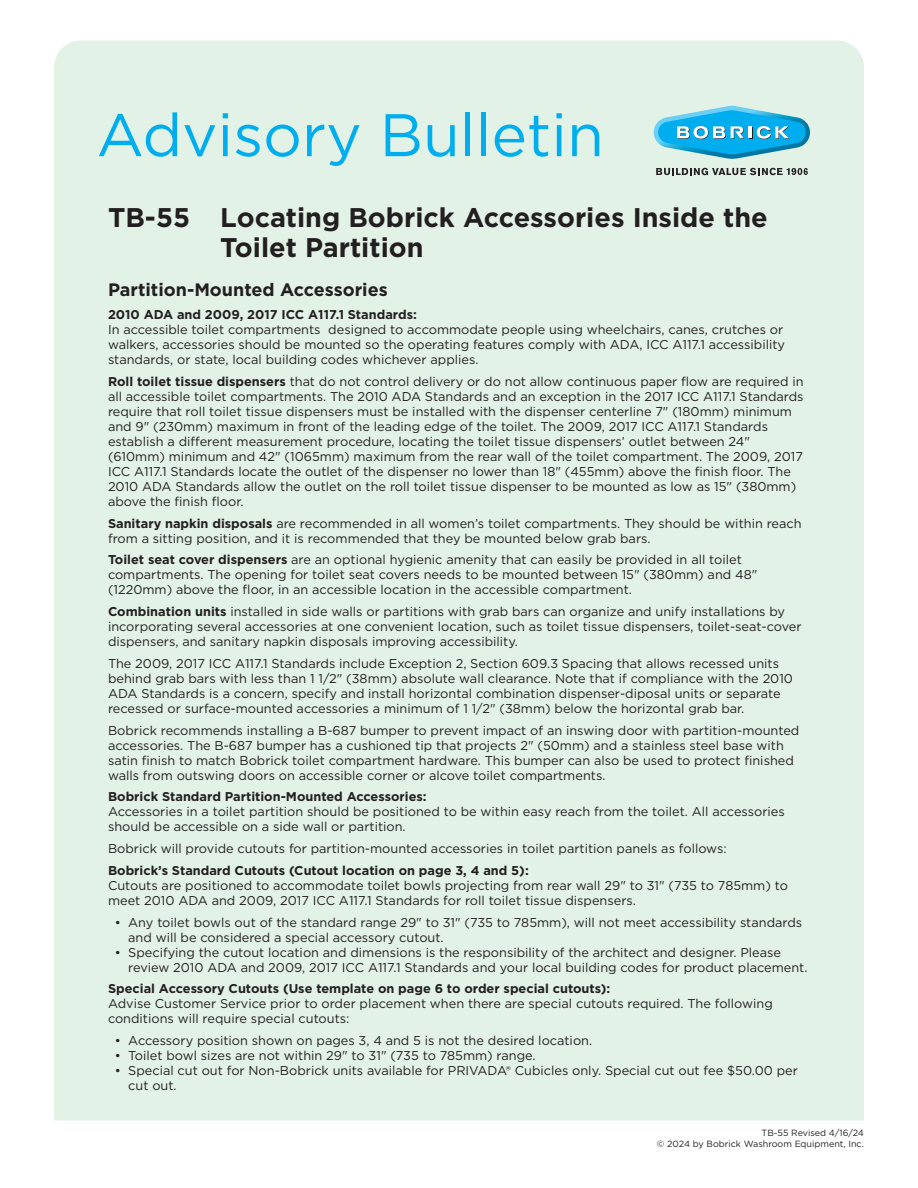
<style>
.page{position:relative;width:918px;height:1188px;background:#fff}
.page>*{position:absolute;margin:0;border:0;box-sizing:border-box;transform-origin:0 0}
.t1{font:60px "Gotham";color:#00aeef}
.t2{font:700 27px/30px "Gotham";color:#231f20}
.subheading{font:700 18px "Gotham";color:#231f20}
.body_text{font:12.75px/15px "Gotham";color:#231f20}
.t3{font:9px/10.5px "Gotham";color:#231f20;text-align:right}
.s1{font-weight:700}
</style>
<div class="page">
<div style="left:54px;top:40px;width:810px;height:1080px;background:#e2f2e6"></div>
<svg style="left:656px;top:168px;width:152px;height:7px"></svg>
<svg style="left:654px;top:106px;width:156px;height:53px;background:#58c1e4"></svg>
<h1 class="t1" style="left:97px;top:97px;width:509px">Advisory Bulletin</h1>
<p class="t2" style="left:108px;top:202px;width:84px">TB-55</p>
<p class="t2" style="left:220px;top:202px;width:549px">Locating Bobrick Accessories Inside the<br>Toilet Partition</p>
<p class="subheading" style="left:108px;top:278px;width:281px">Partition-Mounted Accessories</p>
<p class="body_text" style="left:108px;top:307px;width:679px"><span class="s1">2010 ADA and 2009, 2017 ICC A117.1 Standards:<br></span>In accessible toilet compartments designed to accommodate people using wheelchairs, canes, crutches or walkers, accessories should be mounted so the operating features comply with ADA, ICC A117.1 accessibility standards, or state, local building codes whichever applies.</p>
<p class="body_text" style="left:108px;top:374px;width:697px"><span class="s1">Roll toilet tissue dispensers</span> that do not control delivery or do not allow continuous paper flow are required in all accessible toilet compartments. The 2010 ADA Standards and an exception in the 2017 ICC A117.1 Standards require that roll toilet tissue dispensers must be installed with the dispenser centerline 7" (180mm) minimum and 9" (230mm) maximum in front of the leading edge of the toilet. The 2009, 2017 ICC A117.1 Standards establish a different measurement procedure, locating the toilet tissue dispensers’ outlet between 24" (610mm) minimum and 42" (1065mm) maximum from the rear wall of the toilet compartment. The 2009, 2017<br>ICC A117.1 Standards locate the outlet of the dispenser no lower than 18" (455mm) above the finish floor. The 2010 ADA Standards allow the outlet on the roll toilet tissue dispenser to be mounted as low as 15" (380mm) above the finish floor.</p>
<p class="body_text" style="left:108px;top:515px;width:695px"><span class="s1">Sanitary napkin disposals</span> are recommended in all women’s toilet compartments. They should be within reach from a sitting position, and it is recommended that they be mounted below grab bars.</p>
<p class="body_text" style="left:108px;top:552px;width:651px"><span class="s1">Toilet seat cover dispensers</span> are an optional hygienic amenity that can easily be provided in all toilet compartments. The opening for toilet seat covers needs to be mounted between 15" (380mm) and 48" (1220mm) above the floor, in an accessible location in the accessible compartment.</p>
<p class="body_text" style="left:108px;top:604px;width:695px"><span class="s1">Combination units</span> installed in side walls or partitions with grab bars can organize and unify installations by incorporating several accessories at one convenient location, such as toilet tissue dispensers, toilet-seat-cover dispensers, and sanitary napkin disposals improving accessibility.</p>
<p class="body_text" style="left:108px;top:656px;width:687px">The 2009, 2017 ICC A117.1 Standards include Exception 2, Section 609.3 Spacing that allows recessed units behind grab bars with less than 1 1/2" (38mm) absolute wall clearance. Note that if compliance with the 2010<br>ADA Standards is a concern, specify and install horizontal combination dispenser-diposal units or separate recessed or surface-mounted accessories a minimum of 1 1/2" (38mm) below the horizontal grab bar.</p>
<p class="body_text" style="left:108px;top:722px;width:693px">Bobrick recommends installing a B-687 bumper to prevent impact of an inswing door with partition-mounted accessories. The B-687 bumper has a cushioned tip that projects 2" (50mm) and a stainless steel base with satin finish to match Bobrick toilet compartment hardware. This bumper can also be used to protect finished walls from outswing doors on accessible corner or alcove toilet compartments.</p>
<p class="body_text" style="left:108px;top:789px;width:678px"><span class="s1">Bobrick Standard Partition-Mounted Accessories:<br></span>Accessories in a toilet partition should be positioned to be within easy reach from the toilet. All accessories should be accessible on a side wall or partition.</p>
<p class="body_text" style="left:108px;top:841px;width:620px">Bobrick will provide cutouts for partition-mounted accessories in toilet partition panels as follows:</p>
<p class="body_text" style="left:108px;top:863px;width:682px"><span class="s1">Bobrick’s Standard Cutouts (Cutout location on page 3, 4 and 5):<br></span>Cutouts are positioned to accommodate toilet bowls projecting from rear wall 29" to 31" (735 to 785mm) to meet 2010 ADA and 2009, 2017 ICC A117.1 Standards for roll toilet tissue dispensers.</p>
<p class="body_text" style="left:128px;top:914px;width:676px;text-indent:-14px">• Any toilet bowls out of the standard range 29" to 31" (735 to 785mm), will not meet accessibility standards and will be considered a special accessory cutout.</p>
<p class="body_text" style="left:128px;top:944px;width:681px;text-indent:-14px">• Specifying the cutout location and dimensions is the responsibility of the architect and designer. Please review 2010 ADA and 2009, 2017 ICC A117.1 Standards and your local building codes for product placement.</p>
<p class="body_text" style="left:108px;top:981px;width:666px"><span class="s1">Special Accessory Cutouts (Use template on page 6 to order special cutouts):<br></span>Advise Customer Service prior to order placement when there are special cutouts required. The following conditions will require special cutouts:</p>
<p class="body_text" style="left:115px;top:1033px;width:479px">• Accessory position shown on pages 3, 4 and 5 is not the desired location.</p>
<p class="body_text" style="left:115px;top:1048px;width:422px">• Toilet bowl sizes are not within 29" to 31" (735 to 785mm) range.</p>
<p class="body_text" style="left:128px;top:1063px;width:671px;text-indent:-14px">• Special cut out for Non-Bobrick units available for PRIVADA® Cubicles only. Special cut out fee $50.00 per cut out.</p>
<p class="t3" style="left:657px;top:1128px;width:209px">TB-55 Revised 4/16/24<br>© 2024 by Bobrick Washroom Equipment, Inc.</p>
</div>
